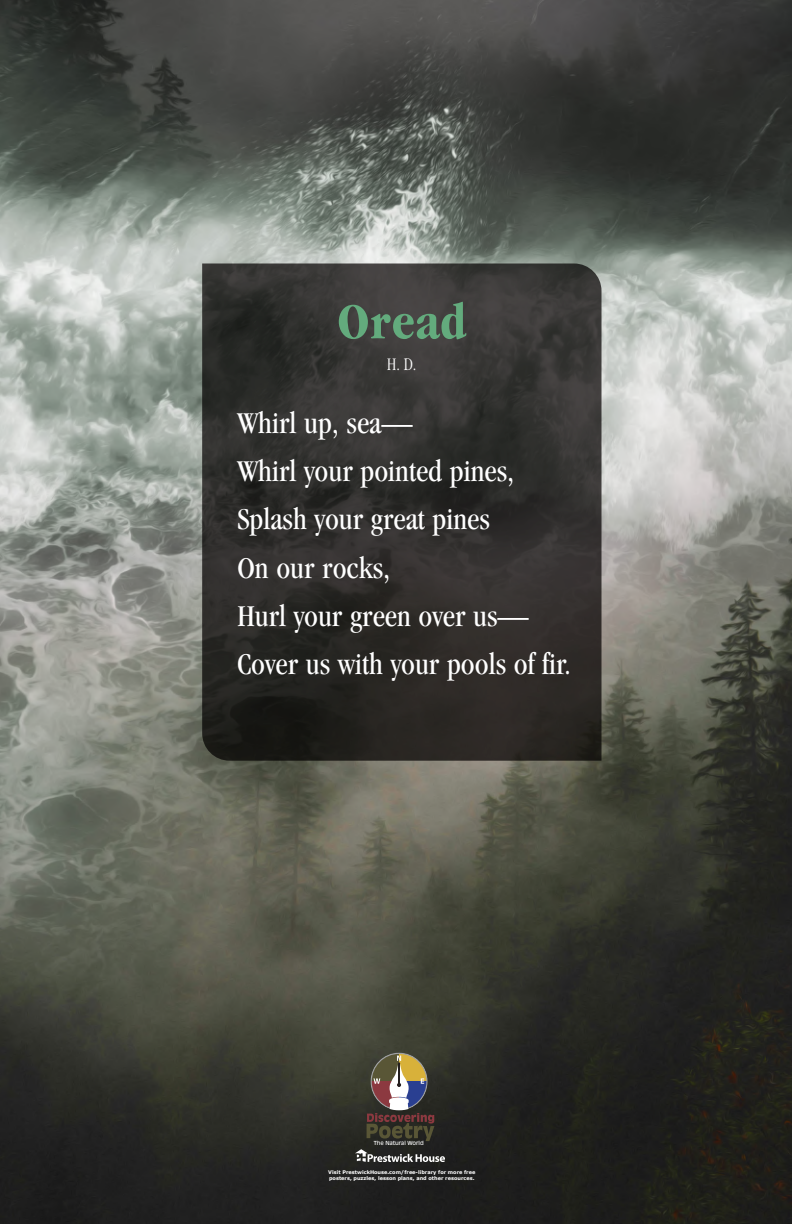
<style>
.page{position:relative;width:792px;height:1224px;background:#fff}
.page>*{position:absolute;margin:0;border:0;box-sizing:border-box;transform-origin:0 0}
.t1{font:700 condensed 52.2px "Garamond";letter-spacing:.02em;color:#63ab7d}
.t2{font:condensed 31.3px/48.3px "Garamond";color:#fff}
.t3{font:300 condensed 18.3px "Garamond";color:#fff}
.t4{font:5.5px "Antique Olive";color:#fff}
.t5{font:700 5px/6px "Verdana";color:#fff}
</style>
<div class="page">
<img style="left:0;top:0;width:792px;height:1224px">
<svg style="left:202px;top:264px;width:400px;height:497px;fill:#302f2d"></svg>
<svg style="left:355px;top:1149px;width:90px;height:13px"></svg>
<svg style="left:367px;top:1052px;width:67px;height:89px"></svg>
<svg style="left:203px;top:264px;width:12px;height:12px"></svg>
<h1 class="t1" style="left:337px;top:292px;width:130px">Oread</h1>
<p class="t3" style="left:387px;top:354px;width:31px">H. D.</p>
<p class="t2" style="left:237px;top:398px;width:335px">Whirl up, sea—<br>Whirl your pointed pines,<br>Splash your great pines<br>On our rocks,<br>Hurl your green over us—<br>Cover us with your pools of fir.</p>
<p class="t4" style="left:374px;top:1140px;width:51px">The Natural World</p>
<p class="t5" style="left:328px;top:1169px;width:149px">Visit PrestwickHouse.com/free-library for more free posters, puzzles, lesson plans, and other resources.</p>
</div>
